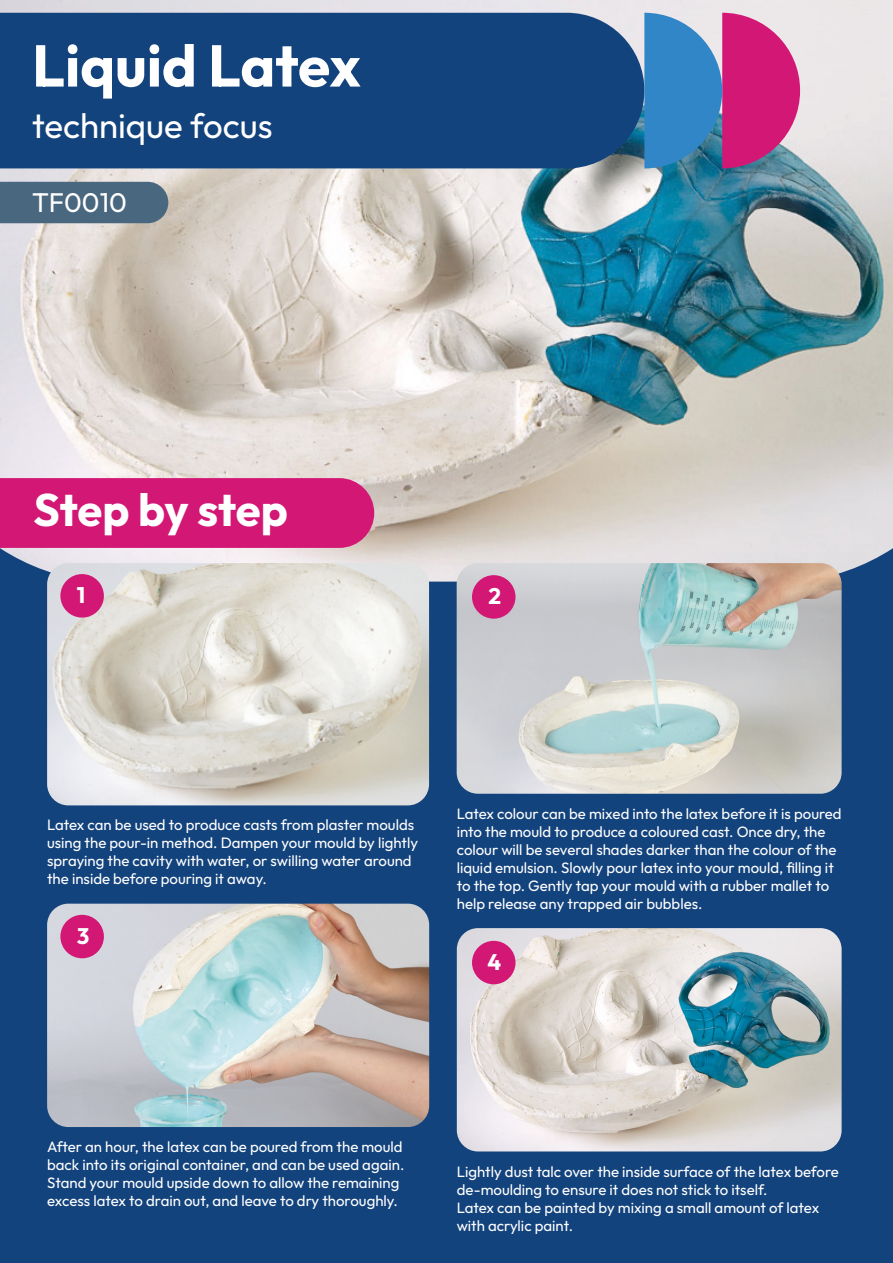
<style>
.page{position:relative;width:893px;height:1263px;background:#13437d}
.page>*{position:absolute;margin:0;border:0;box-sizing:border-box;transform-origin:0 0}
.t1{font:700 58.65px "Outfit";color:#fff}
.t2{font:700 45.45px "Outfit";color:#fff}
.t3{font:34.8px "Outfit";color:#fff}
.t4{font:27px "Outfit";color:#fff}
.t5{font:700 22.5px "Outfit";color:#fff}
.t6{font:15px/18px "Outfit";color:#fff}
</style>
<div class="page">
<img style="left:0;top:0;width:893px;height:582px">
<img style="left:47px;top:563px;width:382px;height:242px">
<img style="left:457px;top:563px;width:385px;height:231px">
<img style="left:47px;top:904px;width:382px;height:223px">
<img style="left:457px;top:928px;width:385px;height:223px">
<svg style="left:0;top:13px;width:644px;height:155px"></svg>
<div style="left:0;top:182px;width:168px;height:41px;background:#4a6780"></div>
<svg style="left:644px;top:13px;width:156px;height:155px;background:#8864a6"></svg>
<div style="left:0;top:478px;width:374px;height:70px;background:#d31775"></div>
<div style="left:60px;top:574px;width:44px;height:44px;background:#d31775;border-radius:50%"></div>
<div style="left:472px;top:575px;width:43px;height:44px;background:#d31775;border-radius:50%"></div>
<div style="left:60px;top:915px;width:44px;height:43px;background:#d31775;border-radius:50%"></div>
<div style="left:472px;top:941px;width:43px;height:43px;background:#d31775;border-radius:50%"></div>
<p class="t1" style="left:32px;top:27px;width:330px">Liquid Latex</p>
<p class="t3" style="left:32px;top:103px;width:242px">technique focus</p>
<p class="t4" style="left:32px;top:186px;width:96px">TF0010</p>
<p class="t2" style="left:33px;top:480px;width:256px">Step by step</p>
<p class="t5" style="left:77px;top:580px;width:10px">1</p>
<p class="t5" style="left:488px;top:581px;width:14px">2</p>
<p class="t6" style="left:47px;top:816px;width:372px">Latex can be used to produce casts from plaster moulds using the pour-in method. Dampen your mould by lightly spraying the cavity with water, or swilling water around the inside before pouring it away.</p>
<p class="t6" style="left:457px;top:805px;width:386px">Latex colour can be mixed into the latex before it is poured into the mould to produce a coloured cast. Once dry, the colour will be several shades darker than the colour of the liquid emulsion. Slowly pour latex into your mould, filling it to the top. Gently tap your mould with a rubber mallet to help release any trapped air bubbles.</p>
<p class="t5" style="left:77px;top:921px;width:14px">3</p>
<p class="t5" style="left:487px;top:947px;width:15px">4</p>
<p class="t6" style="left:47px;top:1138px;width:359px">After an hour, the latex can be poured from the mould back into its original container, and can be used again.</p>
<p class="t6" style="left:47px;top:1174px;width:354px">Stand your mould upside down to allow the remaining excess latex to drain out, and leave to dry thoroughly.</p>
<p class="t6" style="left:457px;top:1163px;width:384px">Lightly dust talc over the inside surface of the latex before de-moulding to ensure it does not stick to itself.</p>
<p class="t6" style="left:457px;top:1199px;width:364px">Latex can be painted by mixing a small amount of latex with acrylic paint.</p>
</div>
